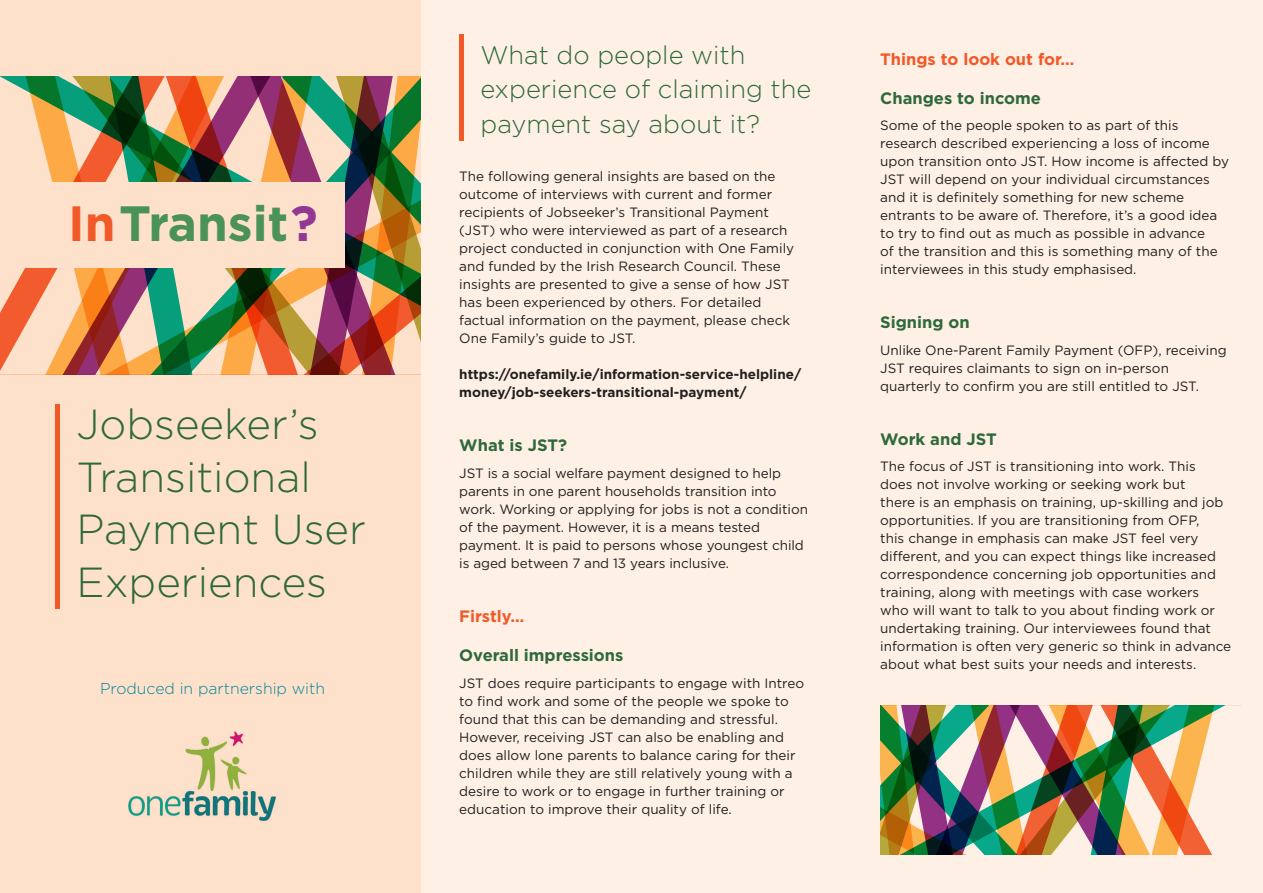
<style>
.page{position:relative;width:1263px;height:893px;background:#fff}
.page>*{position:absolute;margin:0;border:0;box-sizing:border-box;transform-origin:0 0}
.t1{font:700 49.5px "Gotham";color:#4a9255}
.t2{font:300 42px/52.5px "Gotham";color:#2e693b}
.t3{font:300 25.5px/34.5px "Gotham";color:#2e693b}
.t4{font:700 16.5px "Gotham";color:#2e693b}
.t5{font:700 16.5px "Gotham";color:#f15929}
.t6{font:300 15.75px "Gotham";color:#00859a}
.t7{font:13.5px/18px "Gotham";color:#231f20}
.t8{font:700 13.5px/18px "Gotham";color:#231f20}
.s1{color:#f15929}
.s2{color:#943794}
</style>
<div class="page">
<div style="left:0;top:0;width:421px;height:893px;background:#fee1cb"></div>
<img style="left:128px;top:731px;width:148px;height:91px">
<svg style="left:0;top:77px;width:23px;height:294px"></svg>
<svg style="left:23px;top:77px;width:398px;height:297px"></svg>
<svg style="left:57px;top:77px;width:221px;height:297px"></svg>
<div style="left:21px;top:183px;width:323px;height:85px;background:#fee1cb"></div>
<div style="left:55px;top:404px;width:5px;height:204px;background:#f15929"></div>
<div style="left:421px;top:0;width:421px;height:893px;background:#fef0e4"></div>
<hr style="left:459px;top:34px;width:4px;height:106px;background:#f15929">
<div style="left:842px;top:0;width:421px;height:893px;background:#fef0e4"></div>
<svg style="left:880px;top:706px;width:344px;height:149px"></svg>
<h1 class="t1" style="left:68px;top:195px;width:251px"><span class="s1">In</span>Transit<span class="s2">?</span></h1>
<h2 class="t2" style="left:77px;top:397px;width:291px">Jobseeker’s<br>Transitional<br>Payment User<br>Experiences</h2>
<p class="t6" style="left:100px;top:679px;width:227px">Produced in partnership with</p>
<h3 class="t3" style="left:480px;top:37px;width:332px">What do people with experience of claiming the payment say about it?</h3>
<p class="t7" style="left:459px;top:167px;width:336px">The following general insights are based on the outcome of interviews with current and former recipients of Jobseeker’s Transitional Payment (JST) who were interviewed as part of a research project conducted in conjunction with One Family and funded by the Irish Research Council. These insights are presented to give a sense of how JST has been experienced by others. For detailed factual information on the payment, please check One Family’s guide to JST.</p>
<p class="t8" style="left:459px;top:365px;width:343px">https://onefamily.ie/information-service-helpline/ money/job-seekers-transitional-payment/</p>
<p class="t4" style="left:459px;top:436px;width:109px">What is JST?</p>
<p class="t7" style="left:459px;top:464px;width:350px">JST is a social welfare payment designed to help parents in one parent households transition into work. Working or applying for jobs is not a condition of the payment. However, it is a means tested payment. It is paid to persons whose youngest child is aged between 7 and 13 years inclusive.</p>
<p class="t5" style="left:459px;top:606px;width:67px">Firstly…</p>
<p class="t4" style="left:459px;top:646px;width:166px">Overall impressions</p>
<p class="t7" style="left:459px;top:674px;width:346px">JST does require participants to engage with Intreo to find work and some of the people we spoke to found that this can be demanding and stressful.<br>However, receiving JST can also be enabling and does allow lone parents to balance caring for their children while they are still relatively young with a desire to work or to engage in further training or education to improve their quality of life.</p>
<p class="t5" style="left:880px;top:49px;width:196px">Things to look out for…</p>
<p class="t4" style="left:880px;top:89px;width:162px">Changes to income</p>
<p class="t7" style="left:880px;top:116px;width:350px">Some of the people spoken to as part of this research described experiencing a loss of income upon transition onto JST. How income is affected by JST will depend on your individual circumstances and it is definitely something for new scheme entrants to be aware of. Therefore, it’s a good idea to try to find out as much as possible in advance<br>of the transition and this is something many of the interviewees in this study emphasised.</p>
<p class="t4" style="left:880px;top:313px;width:91px">Signing on</p>
<p class="t7" style="left:880px;top:341px;width:348px">Unlike One-Parent Family Payment (OFP), receiving<br>JST requires claimants to sign on in-person quarterly to confirm you are still entitled to JST.</p>
<p class="t4" style="left:880px;top:430px;width:118px">Work and JST</p>
<p class="t7" style="left:880px;top:457px;width:352px">The focus of JST is transitioning into work. This does not involve working or seeking work but<br>there is an emphasis on training, up-skilling and job opportunities. If you are transitioning from OFP,<br>this change in emphasis can make JST feel very different, and you can expect things like increased correspondence concerning job opportunities and training, along with meetings with case workers who will want to talk to you about finding work or undertaking training. Our interviewees found that information is often very generic so think in advance about what best suits your needs and interests.</p>
</div>
